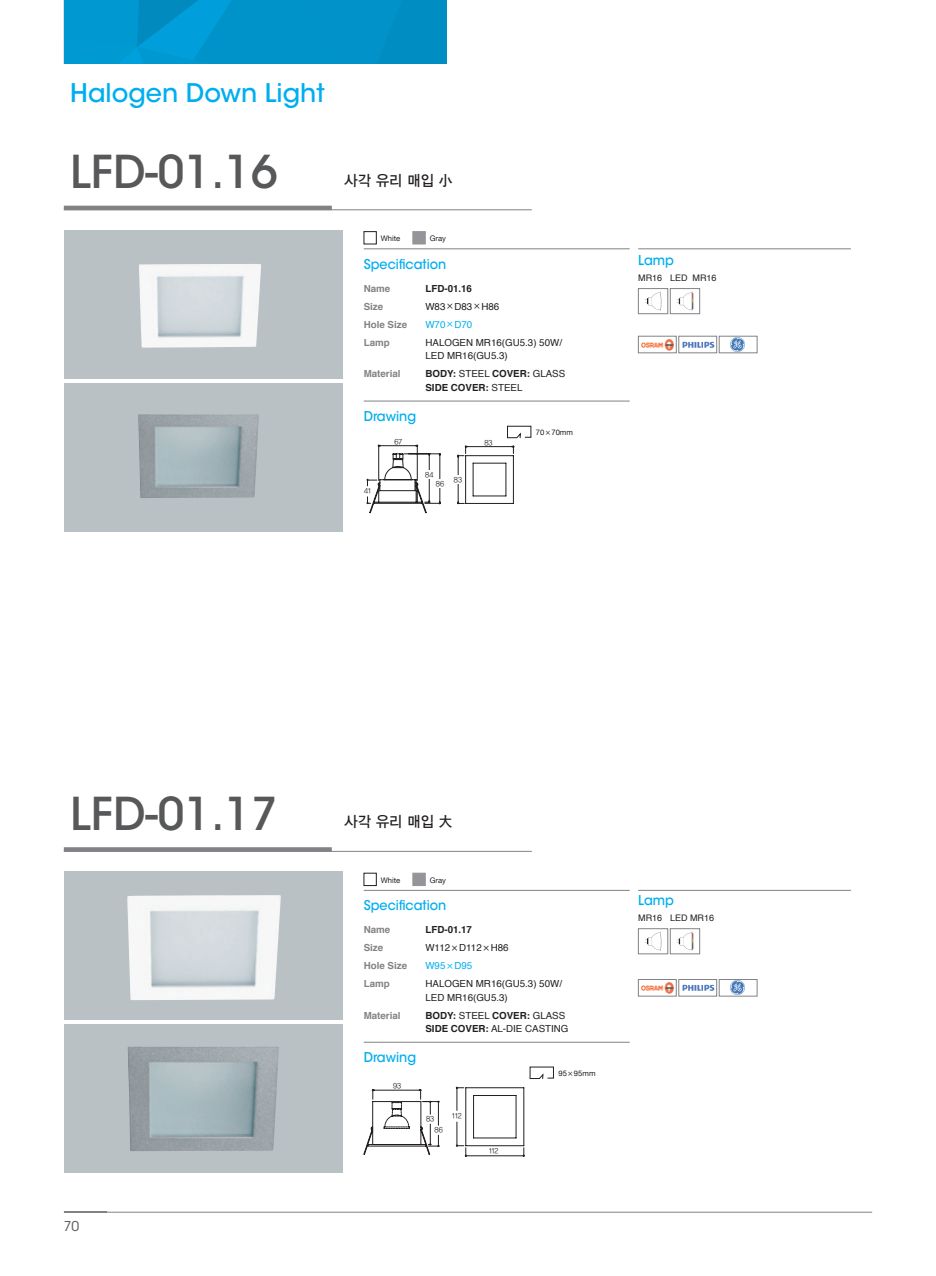
<style>
.page{position:relative;width:936px;height:1276px;background:#fff}
.page>*{position:absolute;margin:0;border:0;box-sizing:border-box;transform-origin:0 0}
.t1{font:500 45px "ITC Avant Garde Std";color:#57585a}
.t2{font:500 25.5px "ITC Avant Garde Std";color:#00aeef}
.t3{font:15px "YDVYGO13";letter-spacing:.005em;color:#231f20;scale:.95 1}
.본문_제목{font:500 13.5px "ITC Avant Garde Std";color:#00aeef;scale:.95 1}
.t4{font:13.5px "ITC Avant Garde Std";color:#57585a}
.본문1-2{font:9.75px "Helvetica";color:#231f20}
.본문1-2-2{font:700 9.75px "Helvetica";color:#231f20}
.본문1{font:700 9.75px "Helvetica";color:#808285}
.본문1-2-3{font:9.75px "Helvetica";color:#00aeef}
.본문1-2-4{font:9px "Helvetica";color:#231f20}
.t5{font:7.65px "Helvetica Neue";color:#231f20}
.t6{font:7.5px "YDVYGO12";color:#231f20}
.s1{font-family:"YDVYGO13"}
.s2{font-weight:400}
.s3{font-weight:700}
</style>
<div class="page">
<hr style="left:364px;top:248px;width:265px;height:1px;background:#808285">
<hr style="left:364px;top:890px;width:265px;height:1px;background:#808285">
<hr style="left:364px;top:401px;width:265px;height:1px;background:#808285">
<hr style="left:364px;top:1042px;width:265px;height:1px;background:#808285">
<div style="left:364px;top:231px;width:12px;height:13px;border:1px solid #231f20"></div>
<div style="left:412px;top:231px;width:13px;height:13px;background:#939598;border:1px solid #939598"></div>
<div style="left:412px;top:873px;width:13px;height:12px;background:#939598;border:1px solid #939598"></div>
<hr style="left:64px;top:209px;width:467px;height:1px;background:#808285">
<hr style="left:64px;top:851px;width:467px;height:1px;background:#808285">
<hr style="left:64px;top:206px;width:268px;height:4px;background:#808285">
<svg style="left:64px;top:847px;width:268px;height:4px"></svg>
<svg style="left:507px;top:425px;width:24px;height:14px"></svg>
<svg style="left:529px;top:1066px;width:25px;height:13px"></svg>
<hr style="left:638px;top:890px;width:212px;height:1px;background:#808285">
<hr style="left:638px;top:248px;width:212px;height:1px;background:#808285">
<img style="left:641px;top:339px;width:32px;height:11px">
<div style="left:638px;top:336px;width:38px;height:17px;border:1px solid #808285"></div>
<img style="left:682px;top:341px;width:32px;height:7px">
<div style="left:678px;top:336px;width:38px;height:17px;border:1px solid #808285"></div>
<img style="left:730px;top:338px;width:14px;height:13px">
<div style="left:719px;top:336px;width:38px;height:17px;border:1px solid #808285"></div>
<img style="left:641px;top:982px;width:32px;height:11px">
<div style="left:638px;top:979px;width:38px;height:17px;border:1px solid #808285"></div>
<img style="left:682px;top:984px;width:32px;height:7px">
<div style="left:678px;top:979px;width:38px;height:17px;border:1px solid #808285"></div>
<img style="left:730px;top:981px;width:14px;height:13px">
<div style="left:719px;top:979px;width:38px;height:17px;border:1px solid #808285"></div>
<div style="left:638px;top:288px;width:30px;height:26px;border:1px solid #808285"></div>
<svg style="left:644px;top:291px;width:18px;height:20px"></svg>
<div style="left:670px;top:288px;width:29px;height:26px;border:1px solid #808285"></div>
<svg style="left:676px;top:292px;width:17px;height:18px"></svg>
<div style="left:638px;top:928px;width:30px;height:26px;border:1px solid #808285"></div>
<svg style="left:644px;top:931px;width:18px;height:20px"></svg>
<div style="left:670px;top:928px;width:29px;height:26px;border:1px solid #808285"></div>
<svg style="left:676px;top:932px;width:17px;height:18px"></svg>
<hr style="left:505px;top:463px;width:1px;height:33px;background:#231f20">
<hr style="left:513px;top:456px;width:1px;height:47px;background:#231f20">
<hr style="left:473px;top:463px;width:1px;height:33px;background:#231f20">
<hr style="left:465px;top:456px;width:1px;height:47px;background:#231f20">
<hr style="left:465px;top:503px;width:48px;height:1px;background:#231f20">
<hr style="left:473px;top:496px;width:33px;height:1px;background:#231f20">
<hr style="left:465px;top:455px;width:48px;height:1px;background:#231f20">
<hr style="left:473px;top:463px;width:33px;height:1px;background:#231f20">
<hr style="left:458px;top:457px;width:1px;height:45px;background:#231f20">
<hr style="left:467px;top:446px;width:45px;height:1px;background:#231f20">
<svg style="left:457px;top:502px;width:7px;height:2px"></svg>
<svg style="left:457px;top:445px;width:10px;height:12px"></svg>
<svg style="left:512px;top:445px;width:2px;height:8px"></svg>
<svg style="left:366px;top:444px;width:75px;height:69px"></svg>
<hr style="left:466px;top:1087px;width:58px;height:1px;background:#231f20">
<hr style="left:523px;top:1087px;width:1px;height:58px;background:#231f20">
<hr style="left:466px;top:1145px;width:58px;height:1px;background:#231f20">
<hr style="left:465px;top:1087px;width:1px;height:58px;background:#231f20">
<hr style="left:473px;top:1095px;width:43px;height:1px;background:#231f20">
<hr style="left:473px;top:1095px;width:1px;height:43px;background:#231f20">
<hr style="left:515px;top:1095px;width:1px;height:43px;background:#231f20">
<hr style="left:473px;top:1137px;width:43px;height:1px;background:#231f20">
<svg style="left:456px;top:1086px;width:8px;height:24px"></svg>
<hr style="left:466px;top:1155px;width:57px;height:1px;background:#231f20">
<svg style="left:456px;top:1122px;width:11px;height:34px"></svg>
<svg style="left:363px;top:1089px;width:77px;height:65px"></svg>
<div style="left:64px;top:230px;width:278px;height:148px;background:#bac1c5"></div>
<img style="left:139px;top:264px;width:122px;height:84px">
<div style="left:64px;top:871px;width:278px;height:149px;background:#bac1c5"></div>
<img style="left:127px;top:895px;width:154px;height:105px">
<div style="left:64px;top:383px;width:278px;height:148px;background:#bac1c5"></div>
<img style="left:138px;top:414px;width:121px;height:84px">
<div style="left:64px;top:1024px;width:278px;height:149px;background:#bac1c5"></div>
<img style="left:127px;top:1046px;width:152px;height:105px">
<hr style="left:64px;top:1212px;width:808px;height:1px;background:#808285">
<hr style="left:64px;top:1211px;width:42px;height:1px;background:#808285">
<svg style="left:64px;top:0;width:382px;height:64px;background:#0093ca"></svg>
<p class="t2" style="left:70px;top:77px;width:256px">Halogen Down Light</p>
<p class="t1" style="left:70px;top:144px;width:209px">LFD-01.16</p>
<p class="t3" style="left:344px;top:171px;width:115px">사각 유리 매입 小</p>
<p class="t5" style="left:381px;top:233px;width:21px">White</p>
<p class="t5" style="left:429px;top:233px;width:18px">Gray</p>
<p class="본문_제목" style="left:364px;top:255px;width:88px">Specification</p>
<p class="본문1" style="left:364px;top:280px;width:28px">Name</p>
<p class="본문1" style="left:364px;top:298px;width:21px">Size</p>
<p class="본문1" style="left:364px;top:316px;width:45px">Hole Size</p>
<p class="본문1" style="left:364px;top:334px;width:28px">Lamp</p>
<p class="본문1" style="left:364px;top:366px;width:38px">Material</p>
<p class="본문_제목" style="left:364px;top:407px;width:57px">Drawing</p>
<p class="본문1-2-2" style="left:425px;top:280px;width:48px">LFD-01.16</p>
<p class="본문1-2" style="left:425px;top:299px;width:75px">W83<span class="s1">×</span>D83<span class="s1">×</span>H86</p>
<p class="본문1-2-3" style="left:425px;top:317px;width:48px">W70<span class="s1">×</span>D70</p>
<p class="본문1-2" style="left:425px;top:335px;width:138px">HALOGEN MR16(GU5.3) 50W/</p>
<p class="본문1-2" style="left:425px;top:348px;width:84px">LED MR16(GU5.3)</p>
<p class="본문1-2-2" style="left:425px;top:366px;width:141px">BODY: <span class="s2">STEEL</span> COVER: <span class="s2">GLASS</span></p>
<p class="본문1-2-2" style="left:425px;top:379px;width:98px">SIDE COVER: <span class="s2">STEEL</span></p>
<p class="t5" style="left:536px;top:427px;width:39px">70<span class="s1">×</span>70mm</p>
<p class="t6" style="left:364px;top:486px;width:8px">41</p>
<p class="t6" style="left:394px;top:437px;width:9px">67</p>
<p class="t6" style="left:484px;top:438px;width:10px">83</p>
<p class="t6" style="left:425px;top:470px;width:10px">84</p>
<p class="t6" style="left:436px;top:479px;width:10px">86</p>
<p class="t6" style="left:454px;top:475px;width:10px">83</p>
<p class="본문_제목" style="left:638px;top:251px;width:39px">Lamp</p>
<p class="본문1-2-4" style="left:638px;top:271px;width:26px">MR16</p>
<p class="본문1-2-4" style="left:670px;top:271px;width:48px">LED MR16</p>
<p class="t1" style="left:70px;top:785px;width:209px">LFD-01.17</p>
<h3 class="t4" style="left:64px;top:1218px;width:17px">70</h3>
<p class="t3" style="left:344px;top:813px;width:115px">사각 유리 매입 大</p>
<p class="t5" style="left:381px;top:874px;width:21px">White</p>
<p class="t5" style="left:429px;top:874px;width:18px">Gray</p>
<p class="본문_제목" style="left:364px;top:897px;width:88px">Specification</p>
<p class="본문1" style="left:364px;top:922px;width:28px">Name</p>
<p class="본문1" style="left:364px;top:940px;width:21px">Size</p>
<p class="본문1" style="left:364px;top:958px;width:45px">Hole Size</p>
<p class="본문1" style="left:364px;top:976px;width:28px">Lamp</p>
<p class="본문1" style="left:364px;top:1007px;width:38px">Material</p>
<p class="본문_제목" style="left:364px;top:1048px;width:57px">Drawing</p>
<p class="t6" style="left:393px;top:1081px;width:10px">93</p>
<p class="본문1-2-2" style="left:425px;top:922px;width:48px">LFD-01.17</p>
<p class="본문1-2" style="left:425px;top:940px;width:85px">W112<span class="s1">×</span>D112<span class="s1">×</span>H86</p>
<p class="본문1-2-3" style="left:425px;top:958px;width:48px">W95<span class="s1">×</span>D95</p>
<p class="본문1-2" style="left:425px;top:976px;width:138px">HALOGEN MR16(GU5.3) 50W/</p>
<p class="본문1-2" style="left:425px;top:989px;width:84px">LED MR16(GU5.3)</p>
<p class="본문1-2-2" style="left:425px;top:1007px;width:141px">BODY: <span class="s2">STEEL</span> COVER: <span class="s2">GLASS</span></p>
<p class="본문1-2" style="left:425px;top:1021px;width:145px"><span class="s3">SIDE COVER:</span> AL-DIE CASTING</p>
<p class="t6" style="left:426px;top:1114px;width:10px">83</p>
<p class="t6" style="left:434px;top:1125px;width:10px">86</p>
<p class="t6" style="left:452px;top:1111px;width:11px">112</p>
<p class="t6" style="left:489px;top:1146px;width:11px">112</p>
<p class="t5" style="left:558px;top:1067px;width:39px">95<span class="s1">×</span>95mm</p>
<p class="본문_제목" style="left:638px;top:891px;width:39px">Lamp</p>
<p class="본문1-2-4" style="left:638px;top:911px;width:26px">MR16</p>
<p class="본문1-2-4" style="left:670px;top:911px;width:46px">LED MR16</p>
</div>
